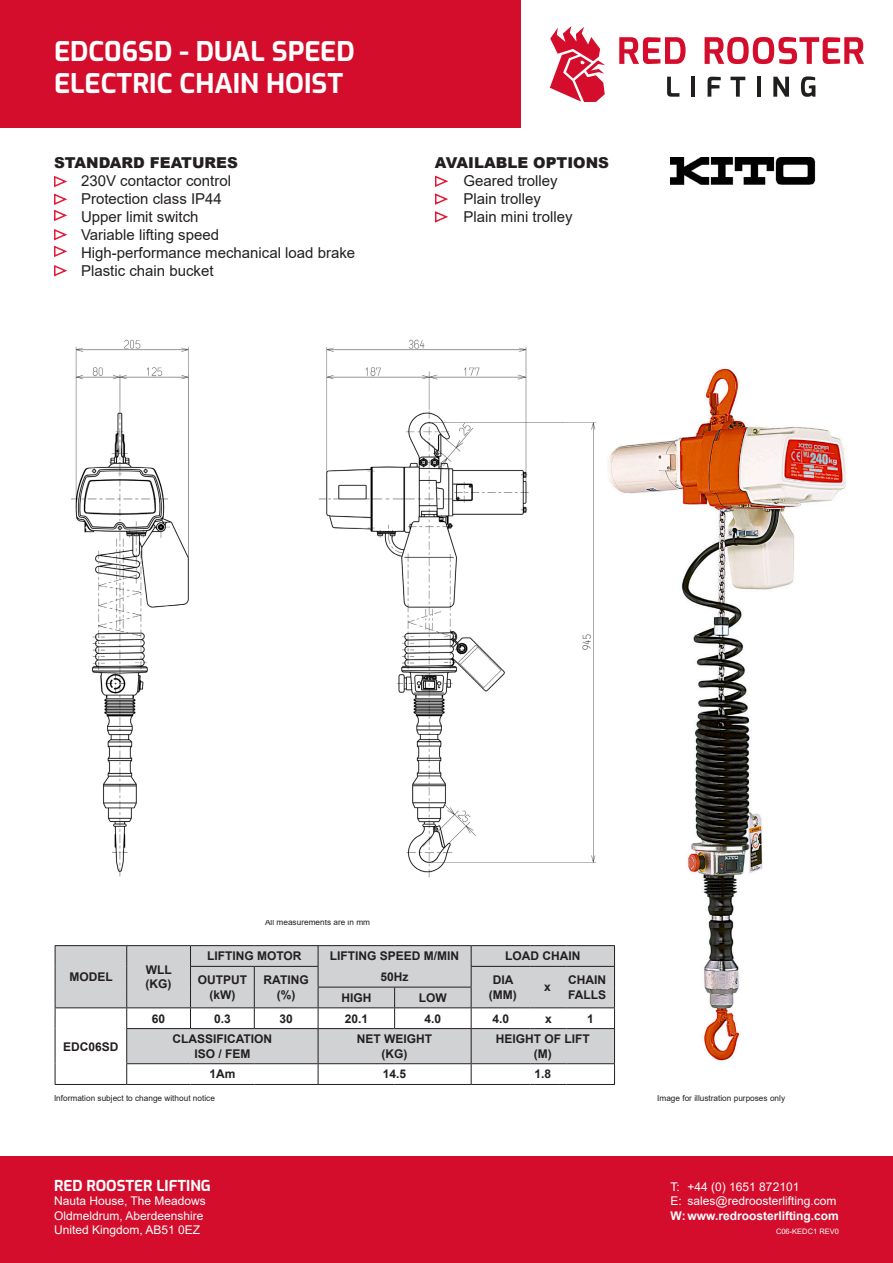
<style>
.page{position:relative;width:893px;height:1263px;background:#fff}
.page>*{position:absolute;margin:0;border:0;box-sizing:border-box;transform-origin:0 0}
.Title_Font{font:700 27px "Exo";color:#fff}
.Feature_Font{font:15px "Arial";color:#231f20}
.Feature_Font-2{font:900 15px "Arial";color:#231f20}
.t1{font:700 15px "Exo";color:#fff}
.t2{font:700 12px "Arial";color:#231f20}
.t3{font:12px "Arial";color:#fff}
.t4{font:700 12px "Arial";color:#fff}
.Body_Font{font:8.25px "Arial";color:#231f20}
.t5{font:7.5px "Arial";color:#fff}
</style>
<div class="page">
<div style="left:0;top:1157px;width:893px;height:106px;background:#d30d2b"></div>
<div style="left:0;top:0;width:521px;height:128px;background:#d30d2b"></div>
<svg style="left:550px;top:26px;width:55px;height:76px"></svg>
<svg style="left:619px;top:37px;width:67px;height:27px"></svg>
<svg style="left:705px;top:37px;width:159px;height:27px"></svg>
<svg style="left:667px;top:77px;width:12px;height:20px"></svg>
<hr style="left:691px;top:77px;width:4px;height:20px;background:#211e1e">
<svg style="left:708px;top:77px;width:13px;height:20px"></svg>
<svg style="left:730px;top:77px;width:15px;height:20px"></svg>
<hr style="left:757px;top:77px;width:4px;height:20px;background:#211e1e">
<svg style="left:773px;top:77px;width:16px;height:20px"></svg>
<svg style="left:801px;top:76px;width:14px;height:21px"></svg>
<img style="left:670px;top:157px;width:146px;height:28px">
<img style="left:608px;top:368px;width:238px;height:695px">
<svg style="left:435px;top:175px;width:13px;height:48px"></svg>
<img style="left:71px;top:339px;width:525px;height:539px">
<svg style="left:55px;top:945px;width:560px;height:140px"></svg>
<hr style="left:395px;top:1007px;width:76px;height:1px;background:#231f20">
<svg style="left:54px;top:175px;width:13px;height:46px"></svg>
<svg style="left:54px;top:229px;width:13px;height:28px"></svg>
<svg style="left:54px;top:265px;width:13px;height:12px"></svg>
<p class="Title_Font" style="left:54px;top:31px;width:302px">EDC06SD - DUAL SPEED</p>
<p class="Title_Font" style="left:54px;top:63px;width:291px">ELECTRIC CHAIN HOIST</p>
<p class="Feature_Font-2" style="left:54px;top:152px;width:185px">STANDARD FEATURES</p>
<p class="Feature_Font" style="left:81px;top:171px;width:152px">230V contactor control</p>
<p class="Feature_Font" style="left:81px;top:189px;width:142px">Protection class IP44</p>
<p class="Feature_Font" style="left:81px;top:207px;width:119px">Upper limit switch</p>
<p class="Feature_Font" style="left:81px;top:225px;width:140px">Variable lifting speed</p>
<p class="Feature_Font" style="left:81px;top:243px;width:276px">High-performance mechanical load brake</p>
<p class="Feature_Font" style="left:81px;top:261px;width:134px">Plastic chain bucket</p>
<p class="Feature_Font-2" style="left:435px;top:152px;width:176px">AVAILABLE OPTIONS</p>
<p class="Feature_Font" style="left:463px;top:171px;width:96px">Geared trolley</p>
<p class="Feature_Font" style="left:463px;top:189px;width:79px">Plain trolley</p>
<p class="Feature_Font" style="left:463px;top:207px;width:111px">Plain mini trolley</p>
<p class="Body_Font" style="left:265px;top:916px;width:106px">All measurements are in mm</p>
<p class="t2" style="left:69px;top:968px;width:45px">MODEL</p>
<p class="t2" style="left:63px;top:1038px;width:57px">EDC06SD</p>
<p class="t2" style="left:146px;top:961px;width:27px">WLL</p>
<p class="t2" style="left:146px;top:976px;width:27px">(KG)</p>
<p class="t2" style="left:207px;top:948px;width:96px">LIFTING MOTOR</p>
<p class="t2" style="left:330px;top:948px;width:131px">LIFTING SPEED M/MIN</p>
<p class="t2" style="left:505px;top:948px;width:77px">LOAD CHAIN</p>
<p class="t2" style="left:198px;top:971px;width:51px">OUTPUT</p>
<p class="t2" style="left:209px;top:986px;width:27px">(kW)</p>
<p class="t2" style="left:381px;top:968px;width:30px">50Hz</p>
<p class="t2" style="left:493px;top:971px;width:22px">DIA</p>
<p class="t2" style="left:489px;top:986px;width:29px">(MM)</p>
<p class="t2" style="left:264px;top:971px;width:47px">RATING</p>
<p class="t2" style="left:277px;top:986px;width:20px">(%)</p>
<p class="t2" style="left:568px;top:971px;width:39px">CHAIN</p>
<p class="t2" style="left:544px;top:979px;width:8px">x</p>
<p class="t2" style="left:341px;top:989px;width:31px">HIGH</p>
<p class="t2" style="left:419px;top:989px;width:29px">LOW</p>
<p class="t2" style="left:568px;top:986px;width:40px">FALLS</p>
<p class="t2" style="left:152px;top:1010px;width:15px">60</p>
<p class="t2" style="left:214px;top:1010px;width:18px">0.3</p>
<p class="t2" style="left:279px;top:1010px;width:15px">30</p>
<p class="t2" style="left:345px;top:1010px;width:25px">20.1</p>
<p class="t2" style="left:425px;top:1010px;width:18px">4.0</p>
<p class="t2" style="left:492px;top:1010px;width:18px">4.0</p>
<p class="t2" style="left:545px;top:1010px;width:8px">x</p>
<p class="t2" style="left:587px;top:1010px;width:8px">1</p>
<p class="t2" style="left:173px;top:1031px;width:101px">CLASSIFICATION</p>
<p class="t2" style="left:194px;top:1045px;width:58px">ISO / FEM</p>
<p class="t2" style="left:357px;top:1031px;width:77px">NET WEIGHT</p>
<p class="t2" style="left:382px;top:1045px;width:27px">(KG)</p>
<p class="t2" style="left:496px;top:1031px;width:96px">HEIGHT OF LIFT</p>
<p class="t2" style="left:534px;top:1045px;width:19px">(M)</p>
<p class="t2" style="left:209px;top:1066px;width:28px">1Am</p>
<p class="t2" style="left:383px;top:1066px;width:25px">14.5</p>
<p class="t2" style="left:534px;top:1066px;width:18px">1.8</p>
<p class="Body_Font" style="left:54px;top:1092px;width:162px">Information subject to change without notice</p>
<p class="Body_Font" style="left:657px;top:1092px;width:129px">Image for illustration purposes only</p>
<p class="t1" style="left:54px;top:1174px;width:158px">RED ROOSTER LIFTING</p>
<p class="t3" style="left:671px;top:1178px;width:130px">T: +44 (0) 1651 872101</p>
<p class="t3" style="left:54px;top:1193px;width:153px">Nauta House, The Meadows</p>
<p class="t3" style="left:671px;top:1193px;width:167px">E: sales@redroosterlifting.com</p>
<p class="t3" style="left:54px;top:1207px;width:151px">Oldmeldrum, Aberdeenshire</p>
<p class="t4" style="left:671px;top:1207px;width:170px">W: www.redroosterlifting.com</p>
<p class="t3" style="left:54px;top:1221px;width:148px">United Kingdom, AB51 0EZ</p>
<p class="t5" style="left:776px;top:1226px;width:64px">C06-KEDC1 REV0</p>
</div>
